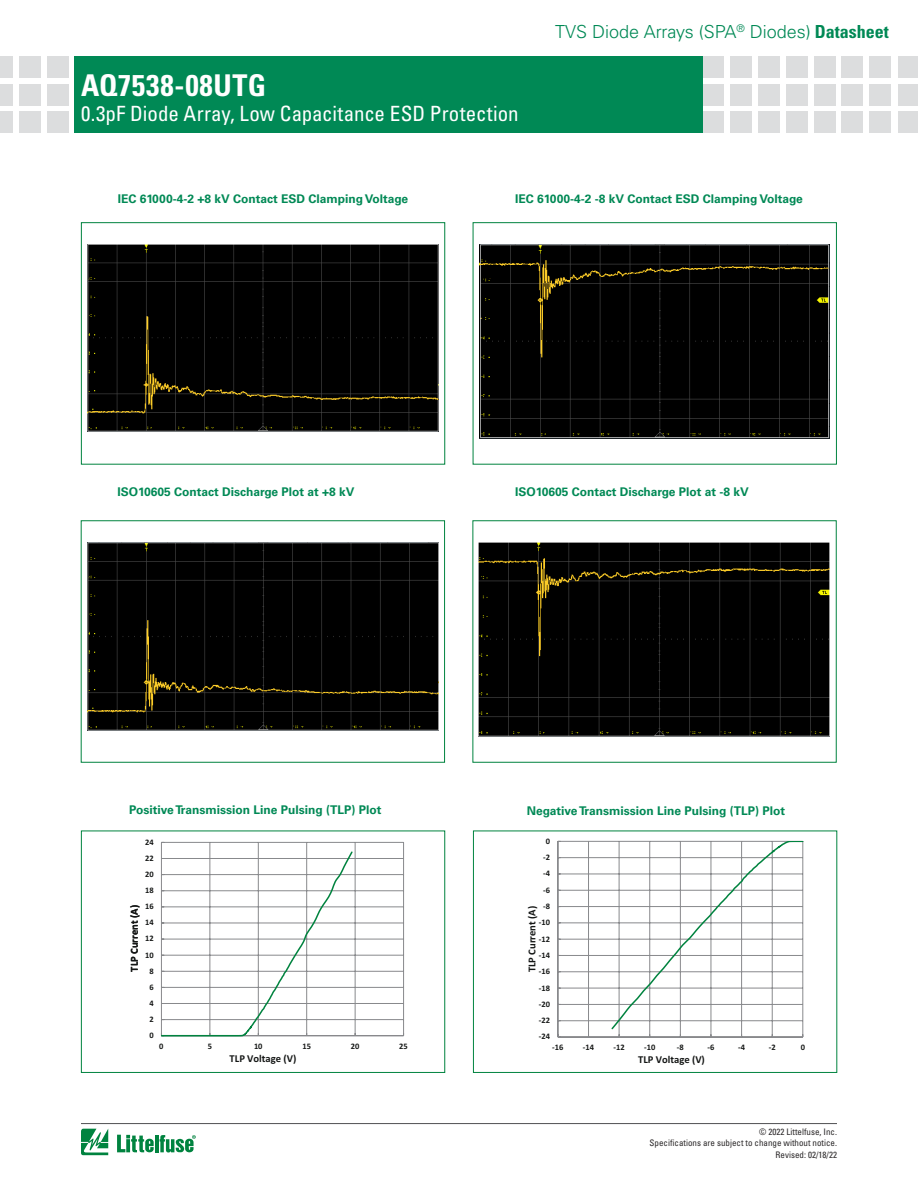
<style>
.page{position:relative;width:918px;height:1188px;background:#fff}
.page>*{position:absolute;margin:0;border:0;box-sizing:border-box;transform-origin:0 0}
.t1{font:700 condensed 30px "Univers LT Std";letter-spacing:.015em;color:#fff}
.t2{font:condensed 21px "Univers LT Std";letter-spacing:.005em;color:#fff}
.t3{font:300 18px "Univers LT Std";color:#008955}
.t4{font:700 12px "Univers LT Std";color:#008955}
.t5{font:700 10.65px "Calibri";color:#141615}
.t6{font:condensed 9px/10.8px "Univers LT Std";color:#2b2829;text-align:right}
.t7{font:700 8.4px "Calibri";color:#141615}
.s1{font-weight:700;font-stretch:condensed}
</style>
<div class="page">
<div style="left:870px;top:56px;width:21px;height:21px;background:#dcddde"></div>
<div style="left:870px;top:84px;width:21px;height:21px;background:#dcddde"></div>
<div style="left:870px;top:112px;width:21px;height:21px;background:#dcddde"></div>
<div style="left:703px;top:56px;width:21px;height:21px;background:#dcddde"></div>
<div style="left:703px;top:84px;width:21px;height:21px;background:#dcddde"></div>
<div style="left:703px;top:112px;width:21px;height:21px;background:#dcddde"></div>
<div style="left:730px;top:56px;width:22px;height:21px;background:#dcddde"></div>
<div style="left:730px;top:84px;width:22px;height:21px;background:#dcddde"></div>
<div style="left:730px;top:112px;width:22px;height:21px;background:#dcddde"></div>
<div style="left:786px;top:56px;width:21px;height:21px;background:#dcddde"></div>
<div style="left:786px;top:84px;width:21px;height:21px;background:#dcddde"></div>
<div style="left:786px;top:112px;width:21px;height:21px;background:#dcddde"></div>
<div style="left:758px;top:56px;width:22px;height:21px;background:#dcddde"></div>
<div style="left:758px;top:84px;width:22px;height:21px;background:#dcddde"></div>
<div style="left:758px;top:112px;width:22px;height:21px;background:#dcddde"></div>
<div style="left:814px;top:56px;width:21px;height:21px;background:#dcddde"></div>
<div style="left:814px;top:84px;width:21px;height:21px;background:#dcddde"></div>
<div style="left:814px;top:112px;width:21px;height:21px;background:#dcddde"></div>
<div style="left:842px;top:56px;width:21px;height:21px;background:#dcddde"></div>
<div style="left:842px;top:84px;width:21px;height:21px;background:#dcddde"></div>
<div style="left:842px;top:112px;width:21px;height:21px;background:#dcddde"></div>
<div style="left:898px;top:56px;width:20px;height:21px;background:#dcddde"></div>
<div style="left:898px;top:84px;width:20px;height:21px;background:#dcddde"></div>
<div style="left:898px;top:112px;width:20px;height:21px;background:#dcddde"></div>
<div style="left:75px;top:56px;width:628px;height:77px;background:#008955"></div>
<div style="left:47px;top:56px;width:21px;height:21px;background:#dcddde"></div>
<div style="left:47px;top:84px;width:21px;height:21px;background:#dcddde"></div>
<div style="left:47px;top:112px;width:21px;height:21px;background:#dcddde"></div>
<div style="left:19px;top:56px;width:21px;height:21px;background:#dcddde"></div>
<div style="left:19px;top:84px;width:21px;height:21px;background:#dcddde"></div>
<div style="left:19px;top:112px;width:21px;height:21px;background:#dcddde"></div>
<div style="left:0;top:56px;width:13px;height:21px;background:#dcddde"></div>
<div style="left:0;top:84px;width:13px;height:21px;background:#dcddde"></div>
<div style="left:0;top:112px;width:13px;height:21px;background:#dcddde"></div>
<hr style="left:81px;top:1123px;width:756px;height:1px;background:#505052">
<svg style="left:81px;top:1129px;width:27px;height:26px"></svg>
<hr style="left:155px;top:1135px;width:3px;height:17px;background:#00833f">
<svg style="left:160px;top:1135px;width:36px;height:18px"></svg>
<svg style="left:117px;top:1135px;width:37px;height:17px"></svg>
<hr style="left:161px;top:842px;width:243px;height:1px;background:#88898c">
<hr style="left:161px;top:858px;width:243px;height:1px;background:#88898c">
<hr style="left:161px;top:874px;width:243px;height:1px;background:#88898c">
<hr style="left:161px;top:891px;width:243px;height:1px;background:#88898c">
<hr style="left:161px;top:907px;width:243px;height:1px;background:#88898c">
<hr style="left:161px;top:923px;width:243px;height:1px;background:#88898c">
<hr style="left:161px;top:939px;width:243px;height:1px;background:#88898c">
<hr style="left:161px;top:955px;width:243px;height:1px;background:#88898c">
<hr style="left:161px;top:971px;width:243px;height:1px;background:#88898c">
<hr style="left:161px;top:987px;width:243px;height:1px;background:#88898c">
<hr style="left:161px;top:1003px;width:243px;height:1px;background:#88898c">
<hr style="left:161px;top:1019px;width:243px;height:1px;background:#88898c">
<hr style="left:403px;top:842px;width:1px;height:194px;background:#88898c">
<hr style="left:355px;top:842px;width:1px;height:194px;background:#88898c">
<hr style="left:306px;top:842px;width:1px;height:194px;background:#88898c">
<hr style="left:258px;top:842px;width:1px;height:194px;background:#88898c">
<hr style="left:210px;top:842px;width:1px;height:194px;background:#88898c">
<hr style="left:161px;top:842px;width:1px;height:194px;background:#88898c">
<hr style="left:161px;top:1035px;width:243px;height:1px;background:#88898c">
<svg style="left:161px;top:850px;width:195px;height:186px"></svg>
<div style="left:81px;top:831px;width:364px;height:242px;border:1px solid #00833f"></div>
<hr style="left:558px;top:841px;width:245px;height:1px;background:#88898c">
<hr style="left:558px;top:857px;width:245px;height:1px;background:#88898c">
<hr style="left:558px;top:874px;width:245px;height:1px;background:#88898c">
<hr style="left:558px;top:890px;width:245px;height:1px;background:#88898c">
<hr style="left:558px;top:906px;width:245px;height:1px;background:#88898c">
<hr style="left:558px;top:923px;width:245px;height:1px;background:#88898c">
<hr style="left:558px;top:939px;width:245px;height:1px;background:#88898c">
<hr style="left:558px;top:955px;width:245px;height:1px;background:#88898c">
<hr style="left:558px;top:972px;width:245px;height:1px;background:#88898c">
<hr style="left:558px;top:988px;width:245px;height:1px;background:#88898c">
<hr style="left:558px;top:1004px;width:245px;height:1px;background:#88898c">
<hr style="left:558px;top:1020px;width:245px;height:1px;background:#88898c">
<hr style="left:588px;top:841px;width:1px;height:196px;background:#88898c">
<hr style="left:558px;top:841px;width:1px;height:196px;background:#88898c">
<hr style="left:558px;top:1037px;width:245px;height:1px;background:#88898c">
<svg style="left:610px;top:841px;width:194px;height:196px"></svg>
<div style="left:473px;top:831px;width:364px;height:242px;border:1px solid #00833f"></div>
<img style="left:87px;top:244px;width:351px;height:188px">
<div style="left:81px;top:222px;width:364px;height:242px;border:1px solid #00833f"></div>
<img style="left:479px;top:244px;width:351px;height:194px">
<div style="left:473px;top:222px;width:364px;height:242px;border:1px solid #00833f"></div>
<img style="left:87px;top:542px;width:351px;height:189px">
<img style="left:479px;top:542px;width:351px;height:195px">
<h1 class="t1" style="left:81px;top:68px;width:187px">AQ7538-08UTG</h1>
<h2 class="t2" style="left:81px;top:106px;width:439px">0.3pF Diode Array, Low Capacitance ESD Protection</h2>
<h3 class="t3" style="left:555px;top:25px;width:335px">TVS Diode Arrays (SPA<sup>®</sup> Diodes) <span class="s1">Datasheet</span></h3>
<p class="t4" style="left:118px;top:194px;width:292px">IEC 61000-4-2 +8 kV Contact ESD Clamping Voltage</p>
<p class="t4" style="left:515px;top:194px;width:289px">IEC 61000-4-2 -8 kV Contact ESD Clamping Voltage</p>
<p class="t4" style="left:118px;top:487px;width:238px">ISO10605 Contact Discharge Plot at +8 kV</p>
<p class="t4" style="left:515px;top:487px;width:235px">ISO10605 Contact Discharge Plot at -8 kV</p>
<p class="t4" style="left:129px;top:805px;width:254px">Positive Transmission Line Pulsing (TLP) Plot</p>
<p class="t4" style="left:527px;top:805px;width:260px">Negative Transmission Line Pulsing (TLP) Plot</p>
<p class="t7" style="left:145px;top:839px;width:10px">24</p>
<p class="t7" style="left:546px;top:838px;width:6px">0</p>
<p class="t7" style="left:145px;top:855px;width:10px">22</p>
<p class="t7" style="left:543px;top:854px;width:8px">-2</p>
<p class="t7" style="left:145px;top:871px;width:10px">20</p>
<p class="t7" style="left:543px;top:871px;width:8px">-4</p>
<p class="t7" style="left:145px;top:887px;width:10px">18</p>
<p class="t7" style="left:543px;top:887px;width:8px">-6</p>
<p class="t7" style="left:145px;top:903px;width:10px">16</p>
<p class="t5" style="left:131px;top:972px;width:68px;rotate:-90deg">TLP Current (A)</p>
<p class="t7" style="left:145px;top:920px;width:10px">14</p>
<p class="t7" style="left:145px;top:936px;width:10px">12</p>
<p class="t7" style="left:145px;top:952px;width:10px">10</p>
<p class="t7" style="left:149px;top:968px;width:6px">8</p>
<p class="t7" style="left:543px;top:903px;width:8px">-8</p>
<p class="t5" style="left:528px;top:972px;width:68px;rotate:-90deg">TLP Current (A)</p>
<p class="t7" style="left:539px;top:919px;width:13px">-10</p>
<p class="t7" style="left:539px;top:936px;width:13px">-12</p>
<p class="t7" style="left:539px;top:952px;width:13px">-14</p>
<p class="t7" style="left:539px;top:968px;width:13px">-16</p>
<p class="t7" style="left:149px;top:984px;width:6px">6</p>
<p class="t7" style="left:539px;top:985px;width:13px">-18</p>
<p class="t7" style="left:149px;top:1000px;width:6px">4</p>
<p class="t7" style="left:539px;top:1001px;width:13px">-20</p>
<p class="t7" style="left:149px;top:1016px;width:6px">2</p>
<p class="t7" style="left:539px;top:1017px;width:13px">-22</p>
<p class="t7" style="left:149px;top:1032px;width:6px">0</p>
<p class="t7" style="left:539px;top:1034px;width:13px">-24</p>
<p class="t7" style="left:159px;top:1043px;width:6px">0</p>
<p class="t7" style="left:208px;top:1043px;width:6px">5</p>
<p class="t7" style="left:254px;top:1043px;width:10px">10</p>
<p class="t7" style="left:302px;top:1043px;width:10px">15</p>
<p class="t7" style="left:351px;top:1043px;width:10px">20</p>
<p class="t7" style="left:399px;top:1043px;width:10px">25</p>
<p class="t5" style="left:230px;top:1054px;width:68px">TLP Voltage (V)</p>
<p class="t7" style="left:552px;top:1045px;width:13px">-16</p>
<p class="t7" style="left:583px;top:1045px;width:13px">-14</p>
<p class="t7" style="left:614px;top:1045px;width:13px">-12</p>
<p class="t7" style="left:644px;top:1045px;width:13px">-10</p>
<p class="t7" style="left:677px;top:1045px;width:8px">-8</p>
<p class="t7" style="left:708px;top:1045px;width:8px">-6</p>
<p class="t7" style="left:738px;top:1045px;width:8px">-4</p>
<p class="t7" style="left:769px;top:1045px;width:8px">-2</p>
<p class="t7" style="left:801px;top:1045px;width:6px">0</p>
<p class="t5" style="left:638px;top:1055px;width:68px">TLP Voltage (V)</p>
<p class="t6" style="left:650px;top:1127px;width:189px">© 2022 Littelfuse, Inc.<br>Specifications are subject to change without notice.</p>
<p class="t6" style="left:776px;top:1150px;width:63px">Revised: 02/18/22</p>
</div>
